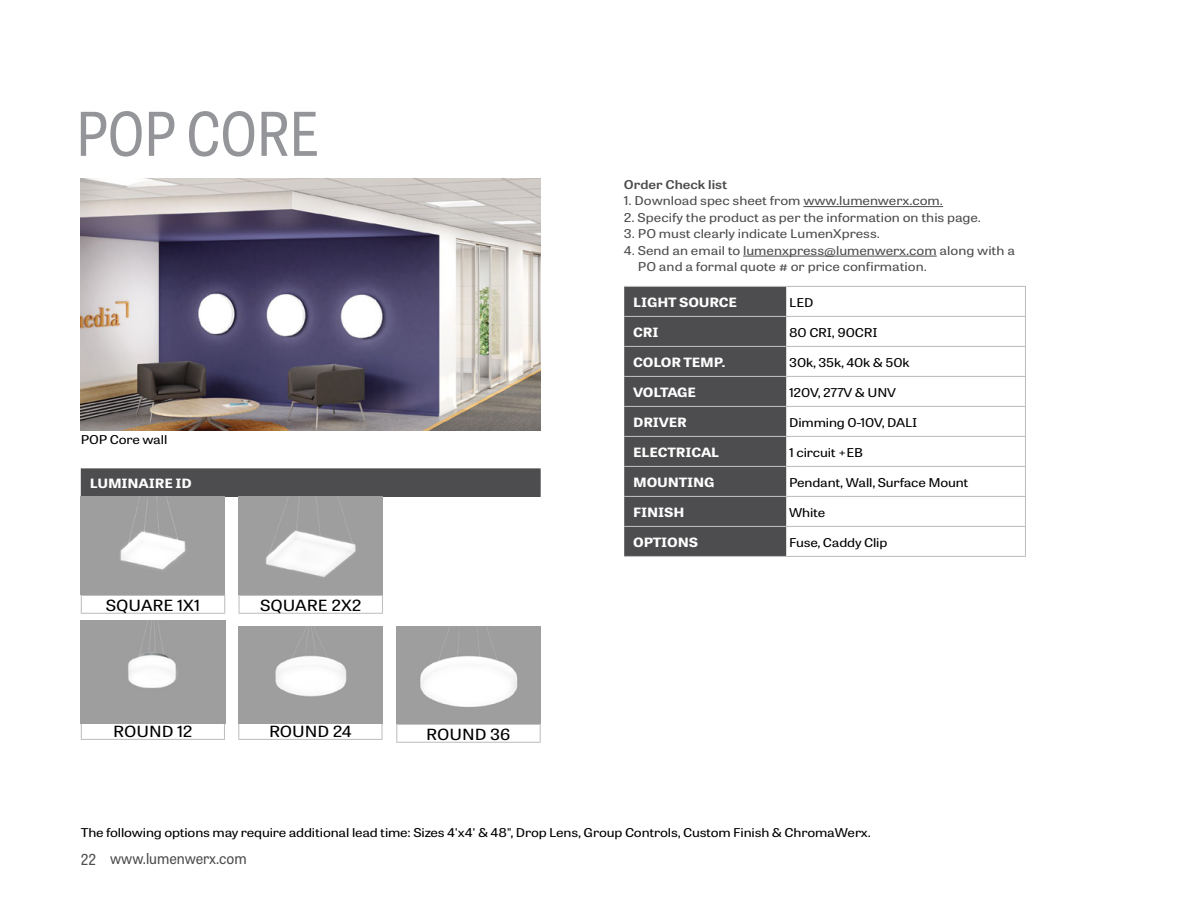
<style>
.page{position:relative;width:1188px;height:918px;background:#fff}
.page>*{position:absolute;margin:0;border:0;box-sizing:border-box;transform-origin:0 0}
.t1{font:60px "Tablet Gothic";letter-spacing:-.01em;color:#939598;scale:.9 1}
.t2{font:15.3px "Tablet Gothic";color:#000;scale:1.18 1}
.t3{font:15px "Tablet Gothic";color:#4d4d4f;scale:.95 1}
.t4{font:700 12.75px "Tablet Gothic";letter-spacing:-.01em;color:#fff;scale:1.18 1}
.t5{font:700 12.75px "Tablet Gothic";letter-spacing:-.03em;color:#fff;scale:1.18 1}
.t6{font:12.15px "Tablet Gothic";letter-spacing:-.01em;color:#000;scale:1.18 1}
.t7{font:12.15px/16.5px "Tablet Gothic";color:#4d4d4f;scale:1.18 1}
.t8{font:600 12.15px "Tablet Gothic";color:#4d4d4f;scale:1.18 1}
</style>
<div class="page">
<hr style="left:81px;top:595px;width:144px;height:1px;background:#bcbec0">
<svg style="left:81px;top:596px;width:1px;height:17px"></svg>
<svg style="left:224px;top:596px;width:1px;height:17px"></svg>
<hr style="left:81px;top:613px;width:144px;height:1px;background:#bcbec0">
<svg style="left:81px;top:724px;width:1px;height:15px"></svg>
<svg style="left:224px;top:724px;width:1px;height:15px"></svg>
<hr style="left:81px;top:739px;width:144px;height:1px;background:#bcbec0">
<hr style="left:239px;top:595px;width:144px;height:1px;background:#bcbec0">
<svg style="left:239px;top:596px;width:1px;height:17px"></svg>
<svg style="left:382px;top:596px;width:1px;height:17px"></svg>
<hr style="left:239px;top:613px;width:144px;height:1px;background:#bcbec0">
<svg style="left:238px;top:724px;width:1px;height:15px"></svg>
<svg style="left:381px;top:724px;width:2px;height:15px"></svg>
<hr style="left:238px;top:739px;width:145px;height:1px;background:#bcbec0">
<hr style="left:396px;top:724px;width:145px;height:1px;background:#bcbec0">
<svg style="left:396px;top:725px;width:1px;height:17px"></svg>
<svg style="left:540px;top:725px;width:1px;height:17px"></svg>
<hr style="left:396px;top:742px;width:145px;height:1px;background:#bcbec0">
<div style="left:81px;top:469px;width:459px;height:27px;background:#4d4d4f"></div>
<hr style="left:81px;top:468px;width:460px;height:1px;background:#4d4d4f">
<svg style="left:540px;top:469px;width:1px;height:27px"></svg>
<hr style="left:81px;top:496px;width:460px;height:1px;background:#4d4d4f">
<img style="left:81px;top:497px;width:144px;height:98px">
<img style="left:81px;top:621px;width:144px;height:103px">
<img style="left:238px;top:497px;width:145px;height:98px">
<img style="left:238px;top:626px;width:145px;height:98px">
<img style="left:396px;top:626px;width:145px;height:98px">
<img style="left:81px;top:178px;width:460px;height:252px">
<div style="left:624px;top:287px;width:162px;height:269px;background:#4d4d4f"></div>
<hr style="left:624px;top:286px;width:162px;height:1px;background:#bcbec0">
<hr style="left:786px;top:286px;width:240px;height:1px;background:#bcbec0">
<hr style="left:624px;top:316px;width:162px;height:1px;background:#bcbec0">
<hr style="left:786px;top:316px;width:240px;height:1px;background:#bcbec0">
<hr style="left:624px;top:346px;width:162px;height:1px;background:#bcbec0">
<hr style="left:786px;top:346px;width:240px;height:1px;background:#bcbec0">
<hr style="left:624px;top:376px;width:162px;height:1px;background:#bcbec0">
<hr style="left:786px;top:376px;width:240px;height:1px;background:#bcbec0">
<hr style="left:624px;top:406px;width:162px;height:1px;background:#bcbec0">
<hr style="left:786px;top:406px;width:240px;height:1px;background:#bcbec0">
<hr style="left:624px;top:436px;width:162px;height:1px;background:#bcbec0">
<hr style="left:786px;top:436px;width:240px;height:1px;background:#bcbec0">
<hr style="left:624px;top:466px;width:162px;height:1px;background:#bcbec0">
<hr style="left:786px;top:466px;width:240px;height:1px;background:#bcbec0">
<hr style="left:624px;top:496px;width:162px;height:1px;background:#bcbec0">
<hr style="left:786px;top:496px;width:240px;height:1px;background:#bcbec0">
<hr style="left:624px;top:526px;width:162px;height:1px;background:#bcbec0">
<hr style="left:786px;top:526px;width:240px;height:1px;background:#bcbec0">
<svg style="left:1025px;top:287px;width:1px;height:269px"></svg>
<hr style="left:624px;top:556px;width:162px;height:1px;background:#bcbec0">
<hr style="left:786px;top:556px;width:240px;height:1px;background:#bcbec0">
<hr style="left:803px;top:206px;width:140px;height:1px;background:#4d4d4f">
<hr style="left:743px;top:256px;width:194px;height:1px;background:#4d4d4f">
<h1 class="t1" style="left:76px;top:92px;width:272px">POP CORE</h1>
<p class="t6" style="left:81px;top:431px;width:75px">POP Core wall</p>
<p class="t4" style="left:90px;top:475px;width:88px">LUMINAIRE ID</p>
<p class="t2" style="left:106px;top:595px;width:82px">SQUARE 1X1</p>
<p class="t2" style="left:113px;top:721px;width:69px">ROUND 12</p>
<p class="t2" style="left:260px;top:595px;width:88px">SQUARE 2X2</p>
<p class="t2" style="left:269px;top:721px;width:72px">ROUND 24</p>
<p class="t2" style="left:426px;top:724px;width:73px">ROUND 36</p>
<p class="t8" style="left:624px;top:176px;width:89px">Order Check list</p>
<p class="t7" style="left:624px;top:192px;width:272px">1. Download spec sheet from www.lumenwerx.com.</p>
<p class="t7" style="left:624px;top:209px;width:304px">2. Specify the product as per the information on this page.</p>
<p class="t7" style="left:624px;top:225px;width:219px">3. PO must clearly indicate LumenXpress.</p>
<p class="t7" style="left:638px;top:242px;width:321px;text-indent:-14px">4. Send an email to lumenxpress@lumenwerx.com along with a<br>PO and a formal quote # or price confirmation.</p>
<p class="t4" style="left:633px;top:293px;width:90px">LIGHT SOURCE</p>
<p class="t6" style="left:789px;top:294px;width:22px">LED</p>
<p class="t4" style="left:633px;top:323px;width:23px">CRI</p>
<p class="t6" style="left:789px;top:324px;width:76px">80 CRI, 90CRI</p>
<p class="t4" style="left:633px;top:353px;width:80px">COLOR TEMP.</p>
<p class="t6" style="left:789px;top:354px;width:104px">30k, 35k, 40k &amp; 50k</p>
<p class="t5" style="left:633px;top:383px;width:55px">VOLTAGE</p>
<p class="t6" style="left:789px;top:384px;width:92px">120V, 277V &amp; UNV</p>
<p class="t4" style="left:633px;top:413px;width:47px">DRIVER</p>
<p class="t6" style="left:789px;top:414px;width:110px">Dimming 0-10V, DALI</p>
<p class="t4" style="left:633px;top:443px;width:75px">ELECTRICAL</p>
<p class="t6" style="left:789px;top:444px;width:64px">1 circuit +EB</p>
<p class="t4" style="left:633px;top:473px;width:70px">MOUNTING</p>
<p class="t6" style="left:789px;top:474px;width:153px">Pendant, Wall, Surface Mount</p>
<p class="t4" style="left:633px;top:503px;width:45px">FINISH</p>
<p class="t6" style="left:789px;top:504px;width:32px">White</p>
<p class="t4" style="left:633px;top:533px;width:56px">OPTIONS</p>
<p class="t6" style="left:789px;top:534px;width:85px">Fuse, Caddy Clip</p>
<p class="t6" style="left:81px;top:824px;width:671px">The following options may require additional lead time: Sizes 4'x4' &amp; 48", Drop Lens, Group Controls, Custom Finish &amp; ChromaWerx.</p>
<p class="t3" style="left:81px;top:848px;width:176px">22 www.lumenwerx.com</p>
</div>
